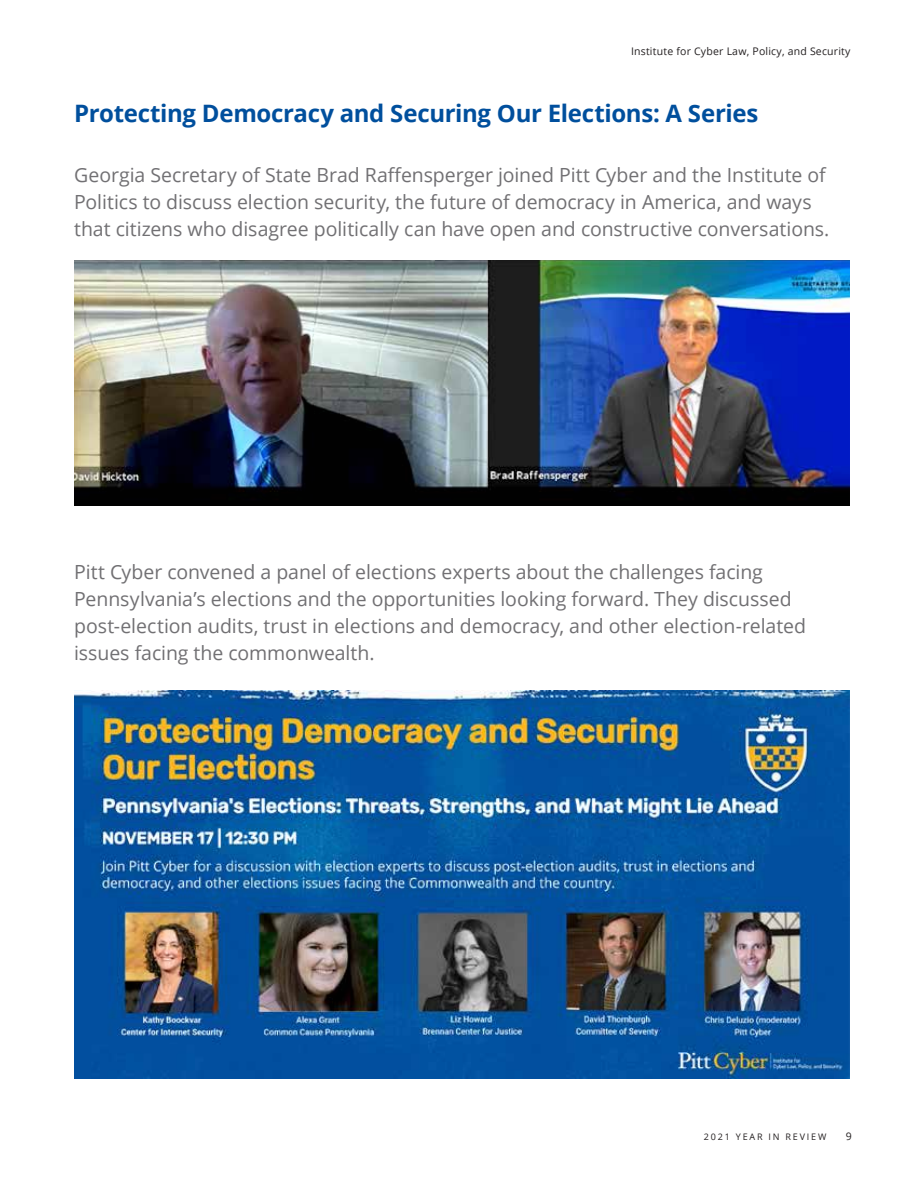
<style>
.page{position:relative;width:918px;height:1188px;background:#fff}
.page>*{position:absolute;margin:0;border:0;box-sizing:border-box;transform-origin:0 0}
.Heading1{font:700 24px "Open Sans";letter-spacing:-.015em;color:#004f9d}
.Lg_Body_text{font:19.5px/27px "Open Sans";letter-spacing:-.005em;color:#717073}
.t1{font:10.5px "Open Sans";letter-spacing:.02em;color:#231f20}
.t2{font:9px "Open Sans";letter-spacing:.2em;color:#231f20}
</style>
<div class="page">
<img style="left:74px;top:261px;width:776px;height:245px">
<img style="left:74px;top:691px;width:776px;height:387px">
<p class="t1" style="left:631px;top:44px;width:221px">Institute for Cyber Law, Policy, and Security</p>
<p class="Heading1" style="left:74px;top:96px;width:686px">Protecting Democracy and Securing Our Elections: A Series</p>
<p class="Lg_Body_text" style="left:74px;top:161px;width:757px">Georgia Secretary of State Brad Raffensperger joined Pitt Cyber and the Institute of<br>Politics to discuss election security, the future of democracy in America, and ways that citizens who disagree politically can have open and constructive conversations.</p>
<p class="Lg_Body_text" style="left:74px;top:558px;width:733px">Pitt Cyber convened a panel of elections experts about the challenges facing Pennsylvania’s elections and the opportunities looking forward. They discussed post-election audits, trust in elections and democracy, and other election-related issues facing the commonwealth.</p>
<p class="t2" style="left:704px;top:1130px;width:124px">2021 YEAR IN REVIEW</p>
<p class="t1" style="left:846px;top:1129px;width:8px">9</p>
</div>
